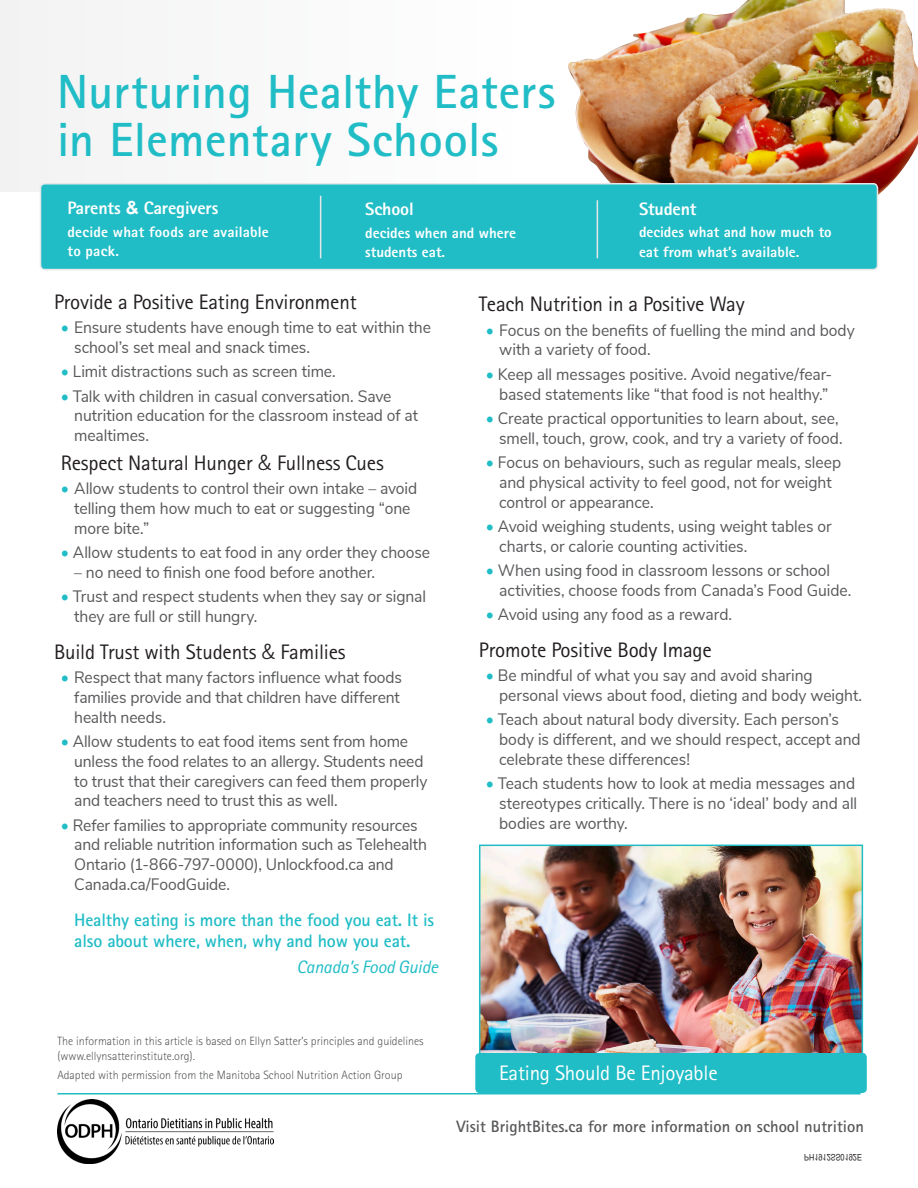
<style>
.page{position:relative;width:918px;height:1188px;background:#fff}
.page>*{position:absolute;margin:0;border:0;box-sizing:border-box;transform-origin:0 0}
.t1{font:700 48px/48px "Rotis Sans Serif Std";letter-spacing:.01em;color:#21bdc6}
.P___Bullets{font:21px "Rotis Sans Serif Std";letter-spacing:-.01em;color:#231f20}
.t2{font:21px "Rotis Sans Serif Std";letter-spacing:-.01em;color:#fff}
.P___Bullets-2{font:700 18px/21px "Rotis Sans Serif Std";letter-spacing:-.01em;color:#21bdc6}
.t3{font:800 18px "Rotis Sans Serif Std";letter-spacing:-.01em;color:#fff}
.t4{font:italic 18px "Rotis Sans Serif Std";letter-spacing:-.01em;color:#21bdc6}
.P___Bullets-3{font:16.5px/19.8px "Nunito Sans";letter-spacing:-.005em;color:#57585a;scale:.95 1}
.t5{font:700 16.5px "Rotis Sans Serif Std";color:#57585a}
.t6{font:800 15px/19.5px "Rotis Sans Serif Std";color:#fff}
.t7{font:300 12px/14.4px "Rotis Sans Serif Std";color:#57585a}
.s1{font-family:"Arial";font-weight:700}
.s2{color:#21bdc6}
.s3{font-family:"Trade Gothic";font-weight:300}
</style>
<div class="page">
<img style="left:568px;top:0;width:350px;height:195px">
<div style="left:0;top:0;width:513px;height:192px;background:#f8f8f9"></div>
<img style="left:482px;top:848px;width:378px;height:205px">
<div style="left:479px;top:845px;width:384px;height:214px;border:2px solid #21bdc6"></div>
<div style="left:40px;top:184px;width:837px;height:86px;background:#21bdc6;border-radius:4px"></div>
<div style="left:40px;top:183px;width:838px;height:87px;border:2px solid #e6e7e9;border-radius:4px"></div>
<hr style="left:320px;top:196px;width:1px;height:62px;background:#e6e7e9">
<hr style="left:597px;top:200px;width:1px;height:58px;background:#e6e7e9">
<hr style="left:57px;top:1093px;width:804px;height:2px;background:#21bdc6">
<div style="left:475px;top:1053px;width:392px;height:40px;background:#21bdc6;border-radius:4px"></div>
<img style="left:57px;top:1100px;width:216px;height:63px">
<h1 class="t1" style="left:57px;top:67px;width:500px">Nurturing Healthy Eaters in Elementary Schools</h1>
<h4 class="t3" style="left:68px;top:197px;width:152px">Parents <span class="s1">&amp;</span> Caregivers</h4>
<p class="t6" style="left:68px;top:222px;width:203px">decide what foods are available to pack.</p>
<h4 class="t3" style="left:639px;top:197px;width:59px">Student</h4>
<p class="t6" style="left:639px;top:222px;width:194px">decides what and how much to eat from what’s available.</p>
<h3 class="P___Bullets" style="left:479px;top:292px;width:267px">Teach Nutrition in a Positive Way</h3>
<p class="P___Bullets-3" style="left:499px;top:319px;width:376px;text-indent:-14px"><span class="s2">•</span> Focus on the benefits of fuelling the mind and body with a variety of food.</p>
<p class="P___Bullets-3" style="left:486px;top:363px;width:366px;text-align:center"><span class="s2">•</span> Keep all messages positive. Avoid negative/fear&shy;based statements like “that food is not healthy.”</p>
<p class="P___Bullets-3" style="left:486px;top:407px;width:377px;text-align:right"><span class="s2">•</span> Create practical opportunities to learn about, see, smell, touch, grow, cook, and try a variety of food.</p>
<p class="P___Bullets-3" style="left:499px;top:451px;width:361px;text-indent:-14px"><span class="s2">•</span> Focus on behaviours, such as regular meals, sleep and physical activity to feel good, not for weight control or appearance.</p>
<p class="P___Bullets-3" style="left:499px;top:515px;width:351px;text-indent:-14px"><span class="s2">•</span> Avoid weighing students, using weight tables or charts, or calorie counting activities.</p>
<p class="P___Bullets-3" style="left:499px;top:559px;width:372px;text-indent:-14px"><span class="s2">•</span> When using food in classroom lessons or school activities, choose foods from Canada’s Food Guide.</p>
<p class="P___Bullets-3" style="left:486px;top:603px;width:261px"><span class="s2">•</span> Avoid using any food as a reward.</p>
<h3 class="P___Bullets" style="left:479px;top:638px;width:234px">Promote Positive Body Image</h3>
<p class="P___Bullets-3" style="left:499px;top:665px;width:384px;text-indent:-14px"><span class="s2">•</span> Be mindful of what you say and avoid sharing personal views about food, dieting and body weight.</p>
<p class="P___Bullets-3" style="left:499px;top:709px;width:382px;text-indent:-14px"><span class="s2">•</span> Teach about natural body diversity. Each person’s body is different, and we should respect, accept and celebrate these differences!</p>
<p class="P___Bullets-3" style="left:499px;top:773px;width:378px;text-align:justify;text-indent:-14px"><span class="s2">•</span> Teach students how to look at media messages and stereotypes critically. There is no ‘ideal’ body and all bodies are worthy.</p>
<h4 class="t3" style="left:365px;top:198px;width:50px">School</h4>
<p class="t6" style="left:365px;top:223px;width:152px">decides when and where students eat.</p>
<h3 class="P___Bullets" style="left:54px;top:290px;width:304px">Provide a Positive Eating Environment</h3>
<p class="P___Bullets-3" style="left:74px;top:317px;width:377px;text-indent:-14px"><span class="s2">•</span> Ensure students have enough time to eat within the school’s set meal and snack times.</p>
<p class="P___Bullets-3" style="left:61px;top:361px;width:291px"><span class="s2">•</span> Limit distractions such as screen time.</p>
<p class="P___Bullets-3" style="left:74px;top:385px;width:364px;text-indent:-14px"><span class="s2">•</span> Talk with children in casual conversation. Save nutrition education for the classroom instead of at mealtimes.</p>
<p class="P___Bullets" style="left:61px;top:450px;width:325px">Respect Natural Hunger <span class="s3">&amp;</span> Fullness Cues</p>
<p class="P___Bullets-3" style="left:74px;top:477px;width:363px;text-indent:-14px"><span class="s2">•</span> Allow students to control their own intake – avoid telling them how much to eat or suggesting “one more bite.”</p>
<p class="P___Bullets-3" style="left:61px;top:541px;width:390px"><span class="s2">•</span> Allow students to eat food in any order they choose</p>
<p class="P___Bullets-3" style="left:74px;top:561px;width:318px">– no need to finish one food before another.</p>
<p class="P___Bullets-3" style="left:74px;top:585px;width:372px;text-indent:-14px"><span class="s2">•</span> Trust and respect students when they say or signal they are full or still hungry.</p>
<h3 class="P___Bullets" style="left:54px;top:639px;width:293px">Build Trust with Students <span class="s3">&amp;</span> Families</h3>
<p class="P___Bullets-3" style="left:74px;top:666px;width:347px;text-indent:-14px"><span class="s2">•</span> Respect that many factors influence what foods families provide and that children have different health needs.</p>
<p class="P___Bullets-3" style="left:74px;top:730px;width:373px;text-indent:-14px"><span class="s2">•</span> Allow students to eat food items sent from home unless the food relates to an allergy. Students need to trust that their caregivers can feed them properly and teachers need to trust this as well.</p>
<p class="P___Bullets-3" style="left:74px;top:814px;width:373px;text-indent:-14px"><span class="s2">•</span> Refer families to appropriate community resources and reliable nutrition information such as Telehealth Ontario (1-866-797-0000), Unlockfood.ca and Canada.ca/FoodGuide.</p>
<p class="P___Bullets-2" style="left:74px;top:909px;width:361px">Healthy eating is more than the food you eat. It is also about where, when, why and how you eat.</p>
<h4 class="t4" style="left:296px;top:956px;width:143px">Canada’s Food Guide</h4>
<p class="t7" style="left:57px;top:1034px;width:368px">The information in this article is based on Ellyn Satter’s principles and guidelines (www.ellynsatterinstitute.org).</p>
<p class="t7" style="left:57px;top:1068px;width:347px">Adapted with permission from the Manitoba School Nutrition Action Group</p>
<h3 class="t2" style="left:499px;top:1061px;width:220px">Eating Should Be Enjoyable</h3>
<p class="t5" style="left:456px;top:1116px;width:409px">Visit BrightBites.ca for more information on school nutrition</p>
</div>
